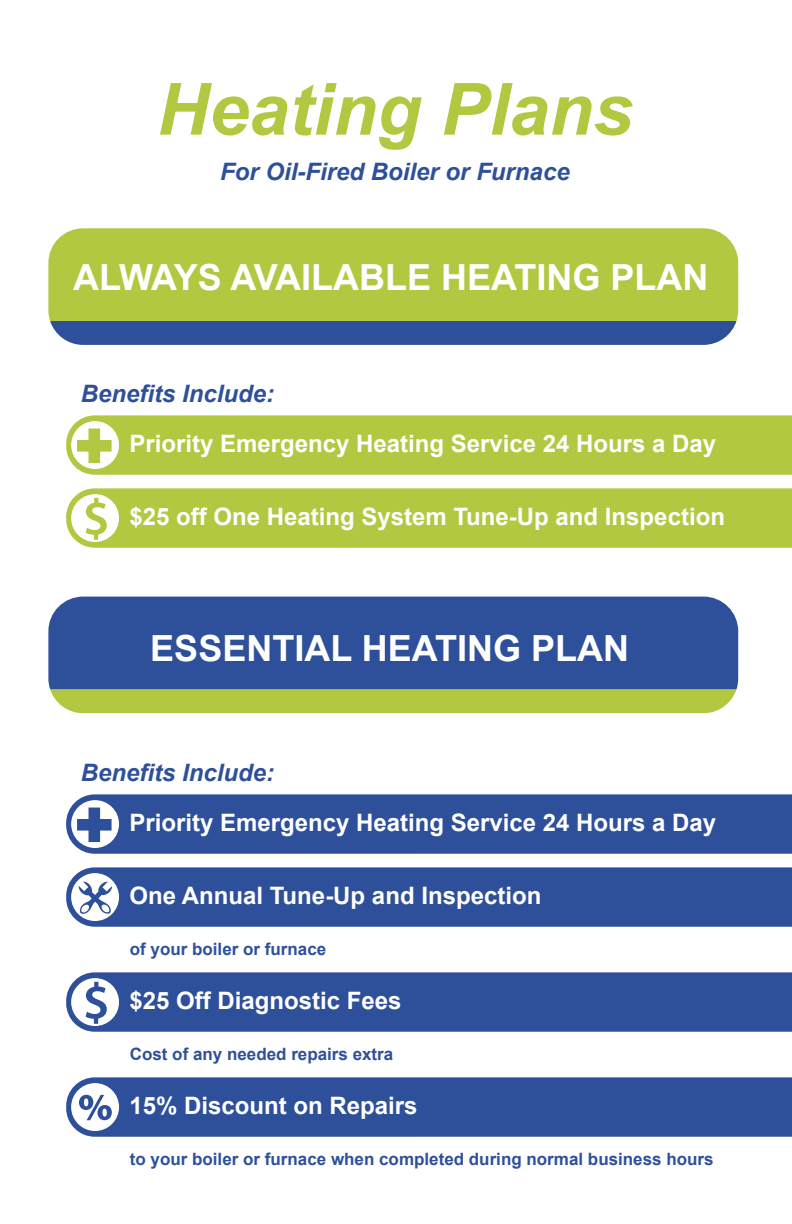
<style>
.page{position:relative;width:792px;height:1224px;background:#fff}
.page>*{position:absolute;margin:0;border:0;box-sizing:border-box;transform-origin:0 0}
.t1{font:italic 700 72px "Arial";color:#b1c840}
.t2{font:600 51.4px "Myriad Pro";color:#b1c840}
.t3{font:700 36px "Arial";color:#fff}
.t4{font:700 24px "Arial";color:#fff}
.t5{font:italic 700 24px "Arial";color:#2e509b}
.t6{font:700 17px "Arial";color:#2e509b}
.s1{font-family:"Myriad Pro";font-weight:600;font-size:51.4px;color:#2e509b}
</style>
<div class="page">
<div style="left:50px;top:321px;width:687px;height:24px;background:#2e509b"></div>
<div style="left:48px;top:228px;width:690px;height:93px;background:#b1c840"></div>
<div style="left:50px;top:689px;width:687px;height:24px;background:#b1c840"></div>
<div style="left:48px;top:597px;width:690px;height:92px;background:#2e509b"></div>
<svg style="left:66px;top:415px;width:726px;height:60px;background:#b4ca48"></svg>
<svg style="left:66px;top:488px;width:726px;height:60px;background:#b5cb4b"></svg>
<svg style="left:66px;top:794px;width:726px;height:60px;background:#37589f"></svg>
<div style="left:66px;top:867px;width:726px;height:60px;background:#2e509b"></div>
<svg style="left:66px;top:972px;width:726px;height:60px;background:#3a5aa1"></svg>
<div style="left:66px;top:1077px;width:726px;height:60px;background:#2e509b"></div>
<svg style="left:79px;top:881px;width:33px;height:34px"></svg>
<svg style="left:79px;top:1095px;width:33px;height:25px"></svg>
<h1 class="t1" style="left:157px;top:63px;width:478px">Heating Plans</h1>
<p class="t5" style="left:220px;top:156px;width:351px">For Oil-Fired Boiler or Furnace</p>
<h3 class="t3" style="left:73px;top:254px;width:637px">ALWAYS AVAILABLE HEATING PLAN</h3>
<p class="t5" style="left:81px;top:378px;width:195px">Benefits Include:</p>
<h2 class="t2" style="left:82px;top:485px;width:29px">$</h2>
<p class="t4" style="left:129px;top:428px;width:588px">Priority Emergency Heating Service 24 Hours a Day</p>
<p class="t4" style="left:129px;top:501px;width:597px">$25 off One Heating System Tune-Up and Inspection</p>
<h3 class="t3" style="left:150px;top:624px;width:480px">ESSENTIAL HEATING PLAN</h3>
<p class="t5" style="left:81px;top:757px;width:195px">Benefits Include:</p>
<p class="t4" style="left:129px;top:807px;width:588px">Priority Emergency Heating Service 24 Hours a Day</p>
<p class="t4" style="left:129px;top:880px;width:414px">One Annual Tune-Up and Inspection</p>
<p class="t6" style="left:130px;top:937px;width:198px">of your boiler or furnace</p>
<p class="t4" style="left:82px;top:985px;width:320px"><span class="s1">$</span> $25 Off Diagnostic Fees</p>
<p class="t6" style="left:130px;top:1042px;width:265px">Cost of any needed repairs extra</p>
<p class="t4" style="left:129px;top:1090px;width:290px">15% Discount on Repairs</p>
<p class="t6" style="left:130px;top:1147px;width:585px">to your boiler or furnace when completed during normal business hours</p>
</div>
